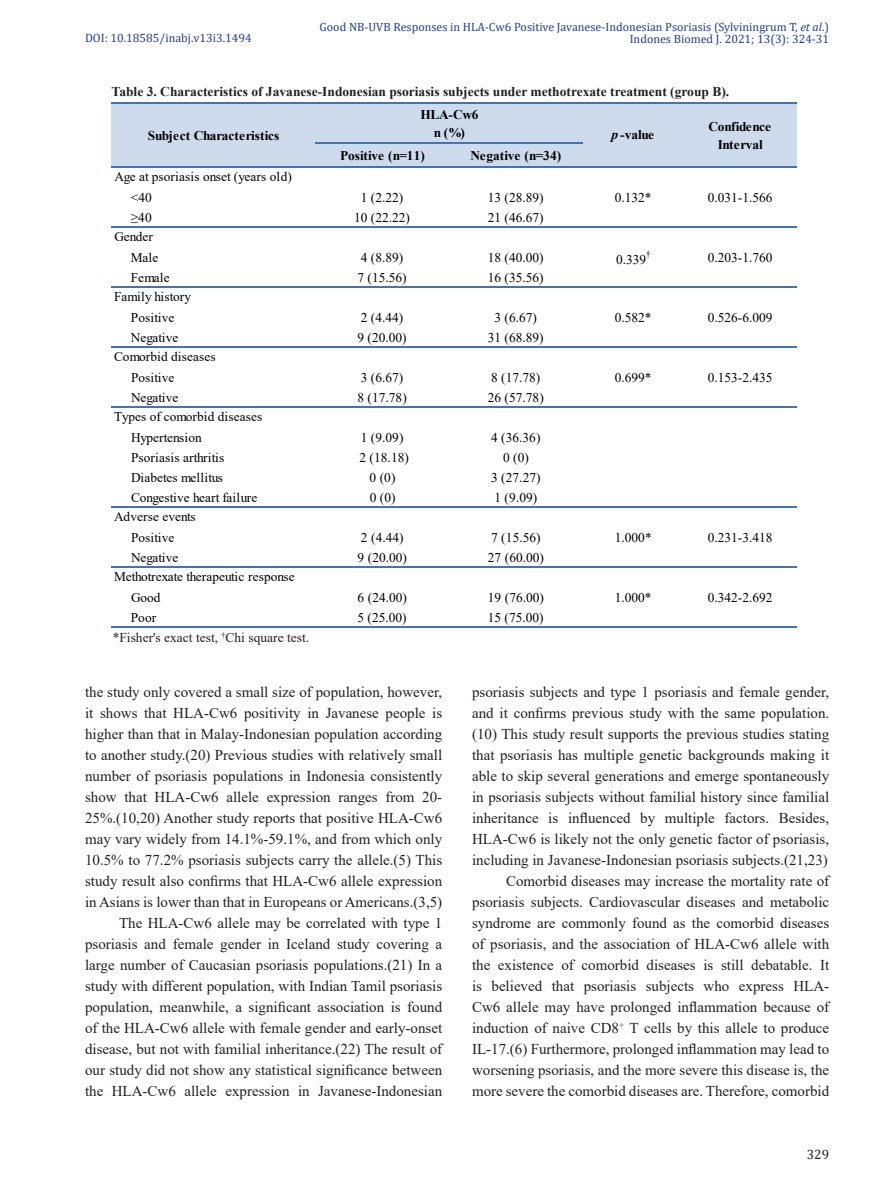
<style>
.page{position:relative;width:893px;height:1191px;background:#fff}
.page>*{position:absolute;margin:0;border:0;box-sizing:border-box;transform-origin:0 0}
.Body_Text{font:15px/21px "Times New Roman";color:#231f20;text-align:justify}
.Figure_Legend{font:700 13.5px "Times New Roman";color:#231f20}
.Figure_Legend-2{font:13.5px "Times New Roman";color:#231f20}
.t1{font:13.5px "Cambria";color:#231f20}
.t2{font:13.35px "Times New Roman";color:#000001}
.t3{font:700 13.35px/17.4px "Times New Roman";color:#000001;text-align:center}
.t4{font:12px "Cambria";color:#253f8e}
.t5{font:8.7px "Times New Roman";color:#000001}
.s1{font-style:italic}
</style>
<div class="page">
<div style="left:112px;top:103px;width:685px;height:64px;background:#cedbed"></div>
<hr style="left:112px;top:103px;width:685px;height:1px;background:#3f73ba">
<hr style="left:315px;top:143px;width:268px;height:1px;background:#3f73ba">
<hr style="left:112px;top:166px;width:685px;height:1px;background:#3f73ba">
<hr style="left:112px;top:226px;width:685px;height:1px;background:#3f73ba">
<hr style="left:112px;top:286px;width:685px;height:1px;background:#3f73ba">
<hr style="left:112px;top:346px;width:685px;height:1px;background:#3f73ba">
<hr style="left:112px;top:406px;width:685px;height:1px;background:#3f73ba">
<hr style="left:112px;top:506px;width:685px;height:1px;background:#3f73ba">
<hr style="left:112px;top:566px;width:685px;height:1px;background:#3f73ba">
<hr style="left:112px;top:626px;width:685px;height:1px;background:#3f73ba">
<p class="t4" style="left:320px;top:19px;width:511px">Good NB-UVB Responses in HLA-Cw6 Positive Javanese-Indonesian Psoriasis (Sylviningrum T, <span class="s1">et al</span>.)</p>
<p class="t4" style="left:85px;top:31px;width:168px">DOI: 10.18585/inabj.v13i3.1494</p>
<p class="t4" style="left:630px;top:31px;width:201px">Indones Biomed J. 2021; 13(3): 324-31</p>
<p class="Figure_Legend" style="left:112px;top:82px;width:619px">Table 3. Characteristics of Javanese-Indonesian psoriasis subjects under methotrexate treatment (group B).</p>
<p class="t3" style="left:148px;top:126px;width:133px">Subject Characteristics</p>
<p class="t2" style="left:114px;top:167px;width:179px">Age at psoriasis onset (years old)</p>
<p class="t3" style="left:420px;top:106px;width:60px">HLA-Cw6 n (%)</p>
<p class="t3" style="left:340px;top:146px;width:86px">Positive (n=11)</p>
<p class="t3" style="left:470px;top:146px;width:92px">Negative (n=34)</p>
<p class="t3" style="left:612px;top:126px;width:44px"><span class="s1">p</span> -value</p>
<p class="t3" style="left:708px;top:118px;width:64px">Confidence<br>Interval</p>
<p class="t2" style="left:131px;top:188px;width:22px">&lt;40</p>
<p class="t2" style="left:361px;top:188px;width:44px">1 (2.22)</p>
<p class="t2" style="left:488px;top:188px;width:57px">13 (28.89)</p>
<p class="t2" style="left:615px;top:188px;width:38px">0.132*</p>
<p class="t2" style="left:708px;top:188px;width:66px">0.031-1.566</p>
<p class="t2" style="left:131px;top:208px;width:22px">≥40</p>
<p class="t2" style="left:354px;top:208px;width:57px">10 (22.22)</p>
<p class="t2" style="left:488px;top:208px;width:57px">21 (46.67)</p>
<p class="t2" style="left:131px;top:248px;width:29px">Male</p>
<p class="t2" style="left:361px;top:248px;width:44px">4 (8.89)</p>
<p class="t2" style="left:488px;top:248px;width:57px">18 (40.00)</p>
<p class="t2" style="left:616px;top:250px;width:32px">0.339</p>
<p class="t5" style="left:646px;top:248px;width:6px">†</p>
<p class="t2" style="left:708px;top:248px;width:66px">0.203-1.760</p>
<p class="t2" style="left:131px;top:268px;width:40px">Female</p>
<p class="t2" style="left:358px;top:268px;width:51px">7 (15.56)</p>
<p class="t2" style="left:488px;top:268px;width:57px">16 (35.56)</p>
<p class="t2" style="left:131px;top:308px;width:45px">Positive</p>
<p class="t2" style="left:361px;top:308px;width:44px">2 (4.44)</p>
<p class="t2" style="left:495px;top:308px;width:44px">3 (6.67)</p>
<p class="t2" style="left:615px;top:308px;width:38px">0.582*</p>
<p class="t2" style="left:708px;top:308px;width:66px">0.526-6.009</p>
<p class="t2" style="left:131px;top:328px;width:49px">Negative</p>
<p class="t2" style="left:358px;top:328px;width:51px">9 (20.00)</p>
<p class="t2" style="left:488px;top:328px;width:57px">31 (68.89)</p>
<p class="t2" style="left:131px;top:368px;width:45px">Positive</p>
<p class="t2" style="left:361px;top:368px;width:44px">3 (6.67)</p>
<p class="t2" style="left:491px;top:368px;width:51px">8 (17.78)</p>
<p class="t2" style="left:615px;top:368px;width:38px">0.699*</p>
<p class="t2" style="left:708px;top:368px;width:66px">0.153-2.435</p>
<p class="t2" style="left:131px;top:388px;width:49px">Negative</p>
<p class="t2" style="left:358px;top:388px;width:51px">8 (17.78)</p>
<p class="t2" style="left:488px;top:388px;width:57px">26 (57.78)</p>
<p class="t2" style="left:131px;top:428px;width:72px">Hypertension</p>
<p class="t2" style="left:361px;top:428px;width:44px">1 (9.09)</p>
<p class="t2" style="left:491px;top:428px;width:51px">4 (36.36)</p>
<p class="t2" style="left:131px;top:448px;width:95px">Psoriasis arthritis</p>
<p class="t2" style="left:360px;top:448px;width:51px">2 (18.18)</p>
<p class="t2" style="left:503px;top:448px;width:27px">0 (0)</p>
<p class="t2" style="left:131px;top:468px;width:94px">Diabetes mellitus</p>
<p class="t2" style="left:370px;top:468px;width:27px">0 (0)</p>
<p class="t2" style="left:491px;top:468px;width:51px">3 (27.27)</p>
<p class="t2" style="left:131px;top:488px;width:128px">Congestive heart failure</p>
<p class="t2" style="left:370px;top:488px;width:27px">0 (0)</p>
<p class="t2" style="left:495px;top:488px;width:44px">1 (9.09)</p>
<p class="t2" style="left:131px;top:528px;width:45px">Positive</p>
<p class="t2" style="left:361px;top:528px;width:44px">2 (4.44)</p>
<p class="t2" style="left:491px;top:528px;width:51px">7 (15.56)</p>
<p class="t2" style="left:615px;top:528px;width:38px">1.000*</p>
<p class="t2" style="left:708px;top:528px;width:66px">0.231-3.418</p>
<p class="t2" style="left:131px;top:548px;width:49px">Negative</p>
<p class="t2" style="left:358px;top:548px;width:51px">9 (20.00)</p>
<p class="t2" style="left:488px;top:548px;width:57px">27 (60.00)</p>
<p class="t2" style="left:131px;top:588px;width:31px">Good</p>
<p class="t2" style="left:358px;top:588px;width:51px">6 (24.00)</p>
<p class="t2" style="left:488px;top:588px;width:57px">19 (76.00)</p>
<p class="t2" style="left:615px;top:588px;width:38px">1.000*</p>
<p class="t2" style="left:708px;top:588px;width:66px">0.342-2.692</p>
<p class="t2" style="left:131px;top:608px;width:27px">Poor</p>
<p class="t2" style="left:357px;top:608px;width:51px">5 (25.00)</p>
<p class="t2" style="left:488px;top:608px;width:57px">15 (75.00)</p>
<p class="t2" style="left:114px;top:227px;width:40px">Gender</p>
<p class="t2" style="left:114px;top:287px;width:78px">Family history</p>
<p class="t2" style="left:114px;top:347px;width:103px">Comorbid diseases</p>
<p class="t2" style="left:114px;top:407px;width:150px">Types of comorbid diseases</p>
<p class="t2" style="left:114px;top:507px;width:83px">Adverse events</p>
<p class="t2" style="left:114px;top:567px;width:182px">Methotrexate therapeutic response</p>
<p class="Figure_Legend-2" style="left:113px;top:628px;width:198px">*Fisher's exact test, <sup>†</sup>Chi square test.</p>
<p class="Body_Text" style="left:85px;top:681px;width:359px">the study only covered a small size of population, however, it shows that HLA-Cw6 positivity in Javanese people is higher than that in Malay-Indonesian population according to another study.(20) Previous studies with relatively small number of psoriasis populations in Indonesia consistently show that HLA-Cw6 allele expression ranges from 20- 25%.(10,20) Another study reports that positive HLA-Cw6 may vary widely from 14.1%-59.1%, and from which only 10.5% to 77.2% psoriasis subjects carry the allele.(5) This study result also confirms that HLA-Cw6 allele expression in Asians is lower than that in Europeans or Americans.(3,5)</p>
<p class="Body_Text" style="left:85px;top:912px;width:359px;text-indent:34px">The HLA-Cw6 allele may be correlated with type 1 psoriasis and female gender in Iceland study covering a large number of Caucasian psoriasis populations.(21) In a study with different population, with Indian Tamil psoriasis population, meanwhile, a significant association is found of the HLA-Cw6 allele with female gender and early-onset disease, but not with familial inheritance.(22) The result of our study did not show any statistical significance between the HLA-Cw6 allele expression in Javanese-Indonesian</p>
<p class="Body_Text" style="left:472px;top:681px;width:359px">psoriasis subjects and type 1 psoriasis and female gender, and it confirms previous study with the same population. (10) This study result supports the previous studies stating that psoriasis has multiple genetic backgrounds making it able to skip several generations and emerge spontaneously in psoriasis subjects without familial history since familial inheritance is influenced by multiple factors. Besides, HLA-Cw6 is likely not the only genetic factor of psoriasis, including in Javanese-Indonesian psoriasis subjects.(21,23)</p>
<p class="Body_Text" style="left:472px;top:870px;width:359px;text-indent:34px">Comorbid diseases may increase the mortality rate of psoriasis subjects. Cardiovascular diseases and metabolic syndrome are commonly found as the comorbid diseases of psoriasis, and the association of HLA-Cw6 allele with the existence of comorbid diseases is still debatable. It is believed that psoriasis subjects who express HLA-Cw6 allele may have prolonged inflammation because of induction of naive CD8<sup>+</sup> T cells by this allele to produce IL-17.(6) Furthermore, prolonged inflammation may lead to worsening psoriasis, and the more severe this disease is, the more severe the comorbid diseases are. Therefore, comorbid</p>
<p class="t1" style="left:807px;top:1146px;width:24px">329</p>
</div>
